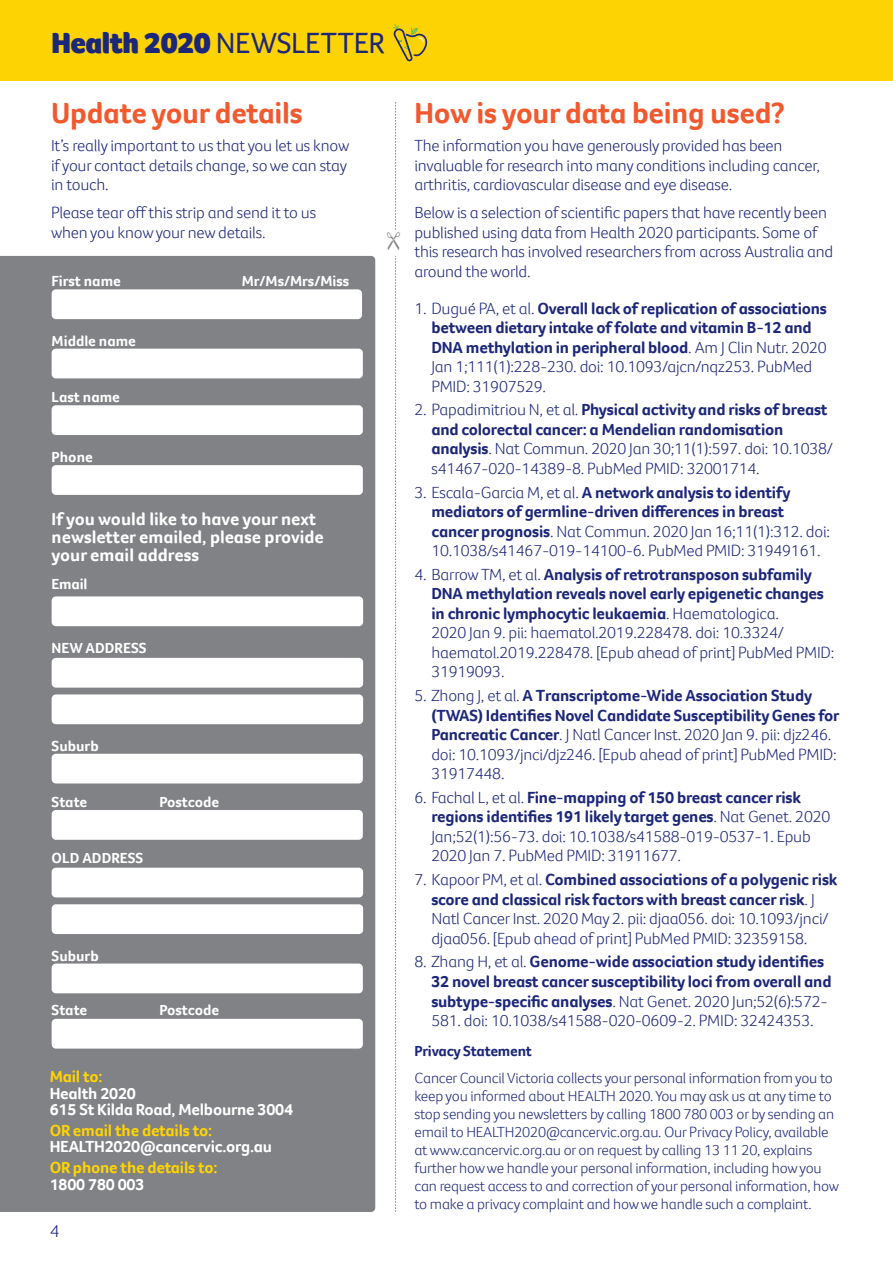
<style>
.page{position:relative;width:893px;height:1263px;background:#fff}
.page>*{position:absolute;margin:0;border:0;box-sizing:border-box;transform-origin:0 0}
.Heading_1{font:700 30px "Foco CC";letter-spacing:-.01em;color:#f1592f}
.t1{font:900 30px "Foco CC";letter-spacing:-.02em;color:#1d2779}
.t2{font:700 18px/18px "Foco CC";color:#fff}
.t3{font:300 18px "Foco CC";color:#1d2779}
.BodyNormal{font:300 16.5px/19.5px "Foco CC";letter-spacing:-.015em;color:#1d2779}
.BodyNormal-2{font:700 16.5px/19.5px "Foco CC";letter-spacing:-.015em;color:#1d2779}
.BodyNormal-3{font:700 16.5px/16.5px "Foco CC";letter-spacing:-.015em;color:#fff}
.BodyNormal-4{font:700 16.5px/16.5px "Foco CC";letter-spacing:-.015em;color:#fed304}
.BodyNormal-5{font:300 15px/18px "Foco CC";letter-spacing:-.015em;color:#1d2779}
.body_no_indent{font:700 15px "Foco CC";color:#fff}
.BodyNormal-6{font:700 15px "Foco CC";letter-spacing:-.015em;color:#1d2779}
.s1{font-weight:400}
.s2{color:#fed304}
.s3{color:#fff}
.s4{font-weight:300}
.s5{font-weight:700}
</style>
<div class="page">
<div style="left:0;top:256px;width:375px;height:956px;background:#808285"></div>
<div style="left:52px;top:289px;width:310px;height:30px;background:#fff;border-radius:4px"></div>
<div style="left:52px;top:349px;width:311px;height:29px;background:#fff;border-radius:4px"></div>
<div style="left:52px;top:405px;width:311px;height:30px;background:#fff;border-radius:4px"></div>
<div style="left:52px;top:465px;width:311px;height:30px;background:#fff;border-radius:4px"></div>
<div style="left:52px;top:596px;width:311px;height:30px;background:#fff;border-radius:4px"></div>
<div style="left:52px;top:658px;width:311px;height:30px;background:#fff;border-radius:4px"></div>
<div style="left:52px;top:694px;width:311px;height:30px;background:#fff;border-radius:4px"></div>
<div style="left:52px;top:754px;width:311px;height:29px;background:#fff;border-radius:4px"></div>
<div style="left:52px;top:810px;width:311px;height:30px;background:#fff;border-radius:4px"></div>
<div style="left:52px;top:868px;width:311px;height:29px;background:#fff;border-radius:4px"></div>
<div style="left:52px;top:904px;width:311px;height:30px;background:#fff;border-radius:4px"></div>
<div style="left:52px;top:963px;width:311px;height:30px;background:#fff;border-radius:4px"></div>
<div style="left:52px;top:1019px;width:311px;height:29px;background:#fff;border-radius:4px"></div>
<div style="left:0;top:0;width:893px;height:81px;background:#fed304"></div>
<svg style="left:393px;top:24px;width:34px;height:38px"></svg>
<svg style="left:395px;top:102px;width:2px;height:1110px"></svg>
<p class="t1" style="left:51px;top:23px;width:336px">Health 2020 <span class="s1">NEWSLETTER</span></p>
<p class="Heading_1" style="left:51px;top:93px;width:253px">Update your details</p>
<p class="BodyNormal" style="left:51px;top:136px;width:300px">It’s really important to us that you let us know if your contact details change, so we can stay in touch.</p>
<p class="BodyNormal" style="left:51px;top:203px;width:267px">Please tear off this strip and send it to us when you know your new details.</p>
<p class="body_no_indent" style="left:52px;top:271px;width:71px">First name</p>
<p class="body_no_indent" style="left:242px;top:271px;width:109px">Mr/Ms/Mrs/Miss</p>
<p class="body_no_indent" style="left:52px;top:331px;width:86px">Middle name</p>
<p class="body_no_indent" style="left:52px;top:387px;width:70px">Last name</p>
<p class="body_no_indent" style="left:52px;top:447px;width:43px">Phone</p>
<p class="t2" style="left:52px;top:510px;width:274px">If you would like to have your next newsletter emailed, please provide your email address</p>
<p class="body_no_indent" style="left:52px;top:574px;width:37px">Email</p>
<p class="body_no_indent" style="left:52px;top:638px;width:96px">NEW ADDRESS</p>
<p class="body_no_indent" style="left:52px;top:736px;width:49px">Suburb</p>
<p class="body_no_indent" style="left:52px;top:792px;width:37px">State</p>
<p class="body_no_indent" style="left:160px;top:792px;width:61px">Postcode</p>
<p class="body_no_indent" style="left:52px;top:848px;width:93px">OLD ADDRESS</p>
<p class="body_no_indent" style="left:52px;top:945px;width:49px">Suburb</p>
<p class="body_no_indent" style="left:52px;top:1000px;width:37px">State</p>
<p class="body_no_indent" style="left:160px;top:1000px;width:61px">Postcode</p>
<p class="BodyNormal-3" style="left:50px;top:1068px;width:245px"><span class="s2">Mail to:<br></span>Health 2020<br>615 St Kilda Road, Melbourne 3004</p>
<p class="BodyNormal-3" style="left:50px;top:1122px;width:224px"><span class="s2">OR email the details to:<br></span>HEALTH2020@cancervic.org.au</p>
<p class="BodyNormal-4" style="left:50px;top:1159px;width:169px">OR phone the details to:<br><span class="s3">1800 780 003</span></p>
<p class="t3" style="left:50px;top:1219px;width:11px">4</p>
<p class="Heading_1" style="left:414px;top:93px;width:372px">How is your data being used?</p>
<p class="BodyNormal" style="left:414px;top:136px;width:407px">The information you have generously provided has been invaluable for research into many conditions including cancer, arthritis, cardiovascular disease and eye disease.</p>
<p class="BodyNormal" style="left:414px;top:203px;width:420px">Below is a selection of scientific papers that have recently been published using data from Health 2020 participants. Some of this research has involved researchers from across Australia and around the world.</p>
<p class="BodyNormal-2" style="left:431px;top:298px;width:397px;text-indent:-17px"><span class="s4">1. Dugué PA, et al.</span> Overall lack of replication of associations between dietary intake of folate and vitamin B-12 and DNA methylation in peripheral blood<span class="s4">. Am J Clin Nutr. 2020<br>Jan 1;111(1):228-230. doi: 10.1093/ajcn/nqz253. PubMed PMID: 31907529.</span></p>
<p class="BodyNormal" style="left:431px;top:400px;width:403px;text-indent:-17px">2. Papadimitriou N, et al. <span class="s5">Physical activity and risks of breast and colorectal cancer: a Mendelian randomisation analysis</span>. Nat Commun. 2020 Jan 30;11(1):597. doi: 10.1038/ s41467-020-14389-8. PubMed PMID: 32001714.</p>
<p class="BodyNormal" style="left:431px;top:482px;width:400px;text-indent:-17px">3. Escala-Garcia M, et al. <span class="s5">A network analysis to identify mediators of germline-driven differences in breast cancer prognosis</span>. Nat Commun. 2020 Jan 16;11(1):312. doi:<br>10.1038/s41467-019-14100-6. PubMed PMID: 31949161.</p>
<p class="BodyNormal" style="left:431px;top:564px;width:405px;text-indent:-17px">4. Barrow TM, et al. <span class="s5">Analysis of retrotransposon subfamily DNA methylation reveals novel early epigenetic changes in chronic lymphocytic leukaemia</span>. Haematologica.<br>2020 Jan 9. pii: haematol.2019.228478. doi: 10.3324/ haematol.2019.228478. [Epub ahead of print] PubMed PMID:<br>31919093.</p>
<p class="BodyNormal" style="left:431px;top:686px;width:410px;text-indent:-17px">5. Zhong J, et al. <span class="s5">A Transcriptome-Wide Association Study (TWAS) Identifies Novel Candidate Susceptibility Genes for Pancreatic Cancer</span>. J Natl Cancer Inst. 2020 Jan 9. pii: djz246. doi: 10.1093/jnci/djz246. [Epub ahead of print] PubMed PMID:<br>31917448.</p>
<p class="BodyNormal" style="left:431px;top:787px;width:400px;text-indent:-17px">6. Fachal L, et al. <span class="s5">Fine-mapping of 150 breast cancer risk regions identifies 191 likely target genes</span>. Nat Genet. 2020<br>Jan;52(1):56-73. doi: 10.1038/s41588-019-0537-1. Epub 2020 Jan 7. PubMed PMID: 31911677.</p>
<p class="BodyNormal" style="left:431px;top:870px;width:408px;text-indent:-17px">7. Kapoor PM, et al. <span class="s5">Combined associations of a polygenic risk score and classical risk factors with breast cancer risk</span>. J Natl Cancer Inst. 2020 May 2. pii: djaa056. doi: 10.1093/jnci/ djaa056. [Epub ahead of print] PubMed PMID: 32359158.</p>
<p class="BodyNormal-2" style="left:431px;top:952px;width:402px;text-indent:-17px"><span class="s4">8. Zhang H, et al.</span> Genome-wide association study identifies 32 novel breast cancer susceptibility loci from overall and subtype-specific analyses<span class="s4">. Nat Genet. 2020 Jun;52(6):572- 581. doi: 10.1038/s41588-020-0609-2. PMID: 32424353.</span></p>
<p class="BodyNormal-6" style="left:414px;top:1041px;width:119px">Privacy Statement</p>
<p class="BodyNormal-5" style="left:414px;top:1069px;width:426px">Cancer Council Victoria collects your personal information from you to keep you informed about HEALTH 2020. You may ask us at any time to stop sending you newsletters by calling 1800 780 003 or by sending an email to HEALTH2020@cancervic.org.au. Our Privacy Policy, available at www.cancervic.org.au or on request by calling 13 11 20, explains further how we handle your personal information, including how you can request access to and correction of your personal information, how to make a privacy complaint and how we handle such a complaint.</p>
</div>
